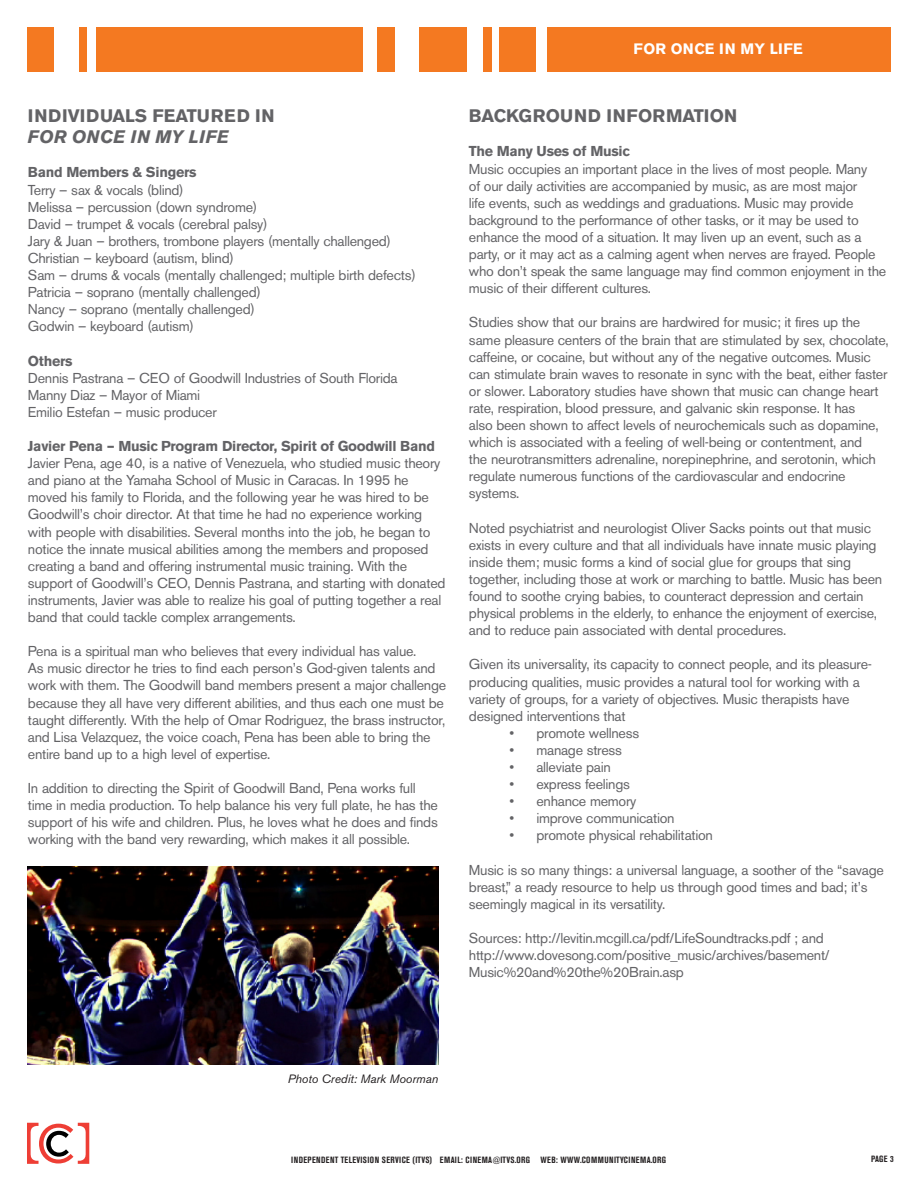
<style>
.page{position:relative;width:918px;height:1188px;background:#fff}
.page>*{position:absolute;margin:0;border:0;box-sizing:border-box;transform-origin:0 0}
.heads{font:700 18px "Akzidenz Grotesk BE";letter-spacing:.02em;color:#636366}
.heads-2{font:700 18px "Akzidenz Grotesk BE";color:#636366}
.heads-3{font:italic 700 18px "Akzidenz Grotesk BE";letter-spacing:.02em;color:#636366}
.t1{font:700 15px "Akzidenz Grotesk BE";letter-spacing:.01em;color:#fff}
.heads-4{font:14.25px/17.1px "Akzidenz Grotesk BE";letter-spacing:-.02em;color:#636366}
.body_copy{font:14.25px "Akzidenz Grotesk BE";letter-spacing:-.02em;color:#636366}
.heads-5{font:700 14.25px "Akzidenz Grotesk BE";letter-spacing:-.02em;color:#636366}
.body_copy-2{font:700 14.25px "Akzidenz Grotesk BE";letter-spacing:-.02em;color:#636366}
.t2{font:italic 12px "Akzidenz Grotesk BE";color:#231f20}
.t3{font:700 condensed 9px "Akzidenz Grotesk BE";letter-spacing:.045em;color:#231f20}
</style>
<div class="page">
<div style="left:547px;top:27px;width:343px;height:45px;background:#f47921"></div>
<div style="left:419px;top:27px;width:47px;height:45px;background:#f47921"></div>
<div style="left:483px;top:27px;width:9px;height:45px;background:#f47921"></div>
<div style="left:96px;top:27px;width:267px;height:45px;background:#f47921"></div>
<div style="left:79px;top:27px;width:8px;height:45px;background:#f47921"></div>
<div style="left:27px;top:27px;width:26px;height:45px;background:#f47921"></div>
<div style="left:377px;top:27px;width:17px;height:45px;background:#f47921"></div>
<div style="left:500px;top:27px;width:36px;height:45px;background:#f47921"></div>
<svg style="left:27px;top:1123px;width:62px;height:41px"></svg>
<img style="left:27px;top:866px;width:411px;height:199px">
<p class="heads" style="left:28px;top:106px;width:248px">INDIVIDUALS FEATURED IN</p>
<p class="heads-3" style="left:28px;top:126px;width:203px">FOR ONCE IN MY LIFE</p>
<p class="heads-5" style="left:28px;top:164px;width:170px">Band Members &amp; Singers</p>
<p class="body_copy" style="left:28px;top:181px;width:157px">Terry – sax &amp; vocals (blind)</p>
<p class="body_copy" style="left:28px;top:198px;width:231px">Melissa – percussion (down syndrome)</p>
<p class="body_copy" style="left:28px;top:215px;width:241px">David – trumpet &amp; vocals (cerebral palsy)</p>
<p class="body_copy" style="left:28px;top:232px;width:365px">Jary &amp; Juan – brothers, trombone players (mentally challenged)</p>
<p class="body_copy" style="left:28px;top:249px;width:207px">Christian – keyboard (autism, blind)</p>
<p class="body_copy" style="left:28px;top:267px;width:389px">Sam – drums &amp; vocals (mentally challenged; multiple birth defects)</p>
<p class="body_copy" style="left:28px;top:284px;width:235px">Patricia – soprano (mentally challenged)</p>
<p class="body_copy" style="left:28px;top:301px;width:229px">Nancy – soprano (mentally challenged)</p>
<p class="body_copy" style="left:28px;top:318px;width:167px">Godwin – keyboard (autism)</p>
<p class="body_copy-2" style="left:28px;top:352px;width:46px">Others</p>
<p class="body_copy" style="left:28px;top:369px;width:371px">Dennis Pastrana – CEO of Goodwill Industries of South Florida</p>
<p class="body_copy" style="left:28px;top:386px;width:174px">Manny Diaz – Mayor of Miami</p>
<p class="body_copy" style="left:28px;top:403px;width:190px">Emilio Estefan – music producer</p>
<p class="heads-5" style="left:28px;top:438px;width:409px">Javier Pena – Music Program Director, Spirit of Goodwill Band</p>
<p class="heads-4" style="left:28px;top:455px;width:419px">Javier Pena, age 40, is a native of Venezuela, who studied music theory and piano at the Yamaha School of Music in Caracas. In 1995 he moved his family to Florida, and the following year he was hired to be Goodwill’s choir director. At that time he had no experience working with people with disabilities. Several months into the job, he began to notice the innate musical abilities among the members and proposed creating a band and offering instrumental music training. With the support of Goodwill’s CEO, Dennis Pastrana, and starting with donated instruments, Javier was able to realize his goal of putting together a real band that could tackle complex arrangements.</p>
<p class="heads-4" style="left:28px;top:643px;width:420px">Pena is a spiritual man who believes that every individual has value.<br>As music director he tries to find each person’s God-given talents and work with them. The Goodwill band members present a major challenge because they all have very different abilities, and thus each one must be taught differently. With the help of Omar Rodriguez, the brass instructor, and Lisa Velazquez, the voice coach, Pena has been able to bring the entire band up to a high level of expertise.</p>
<p class="heads-4" style="left:28px;top:780px;width:411px">In addition to directing the Spirit of Goodwill Band, Pena works full time in media production. To help balance his very full plate, he has the support of his wife and children. Plus, he loves what he does and finds working with the band very rewarding, which makes it all possible.</p>
<p class="t1" style="left:634px;top:40px;width:171px">FOR ONCE IN MY LIFE</p>
<p class="heads-2" style="left:469px;top:106px;width:270px">BACKGROUND INFORMATION</p>
<p class="heads-5" style="left:469px;top:143px;width:162px">The Many Uses of Music</p>
<p class="heads-4" style="left:469px;top:160px;width:419px">Music occupies an important place in the lives of most people. Many<br>of our daily activities are accompanied by music, as are most major<br>life events, such as weddings and graduations. Music may provide background to the performance of other tasks, or it may be used to enhance the mood of a situation. It may liven up an event, such as a party, or it may act as a calming agent when nerves are frayed. People who don’t speak the same language may find common enjoyment in the music of their different cultures.</p>
<p class="heads-4" style="left:469px;top:314px;width:421px">Studies show that our brains are hardwired for music; it fires up the same pleasure centers of the brain that are stimulated by sex, chocolate, caffeine, or cocaine, but without any of the negative outcomes. Music can stimulate brain waves to resonate in sync with the beat, either faster or slower. Laboratory studies have shown that music can change heart rate, respiration, blood pressure, and galvanic skin response. It has<br>also been shown to affect levels of neurochemicals such as dopamine, which is associated with a feeling of well-being or contentment, and<br>the neurotransmitters adrenaline, norepinephrine, and serotonin, which regulate numerous functions of the cardiovascular and endocrine systems.</p>
<p class="heads-4" style="left:469px;top:519px;width:415px">Noted psychiatrist and neurologist Oliver Sacks points out that music exists in every culture and that all individuals have innate music playing inside them; music forms a kind of social glue for groups that sing together, including those at work or marching to battle. Music has been found to soothe crying babies, to counteract depression and certain physical problems in the elderly, to enhance the enjoyment of exercise, and to reduce pain associated with dental procedures.</p>
<p class="heads-4" style="left:469px;top:656px;width:405px">Given its universality, its capacity to connect people, and its pleasure&shy;producing qualities, music provides a natural tool for working with a variety of groups, for a variety of objectives. Music therapists have designed interventions that</p>
<p class="heads-4" style="left:509px;top:724px;width:131px">• promote wellness</p>
<p class="heads-4" style="left:509px;top:741px;width:114px">• manage stress</p>
<p class="heads-4" style="left:509px;top:759px;width:103px">• alleviate pain</p>
<p class="heads-4" style="left:509px;top:776px;width:122px">• express feelings</p>
<p class="heads-4" style="left:509px;top:793px;width:129px">• enhance memory</p>
<p class="heads-4" style="left:509px;top:810px;width:167px">• improve communication</p>
<p class="heads-4" style="left:509px;top:827px;width:205px">• promote physical rehabilitation</p>
<p class="heads-4" style="left:469px;top:861px;width:416px">Music is so many things: a universal language, a soother of the “savage breast,” a ready resource to help us through good times and bad; it’s seemingly magical in its versatility.</p>
<p class="heads-4" style="left:469px;top:930px;width:356px">Sources: http://levitin.mcgill.ca/pdf/LifeSoundtracks.pdf ; and</p>
<p class="heads-4" style="left:469px;top:947px;width:362px">http://www.dovesong.com/positive_music/archives/basement/<br>Music%20and%20the%20Brain.asp</p>
<p class="t2" style="left:288px;top:1071px;width:152px">Photo Credit: Mark Moorman</p>
<p class="t3" style="left:291px;top:1155px;width:377px">INDEPENDENT TELEVISION SERVICE (ITVS) EMAIL: CINEMA@ITVS.ORG WEB: WWW.COMMUNITYCINEMA.ORG</p>
<p class="t3" style="left:871px;top:1154px;width:24px">PAGE 3</p>
</div>
